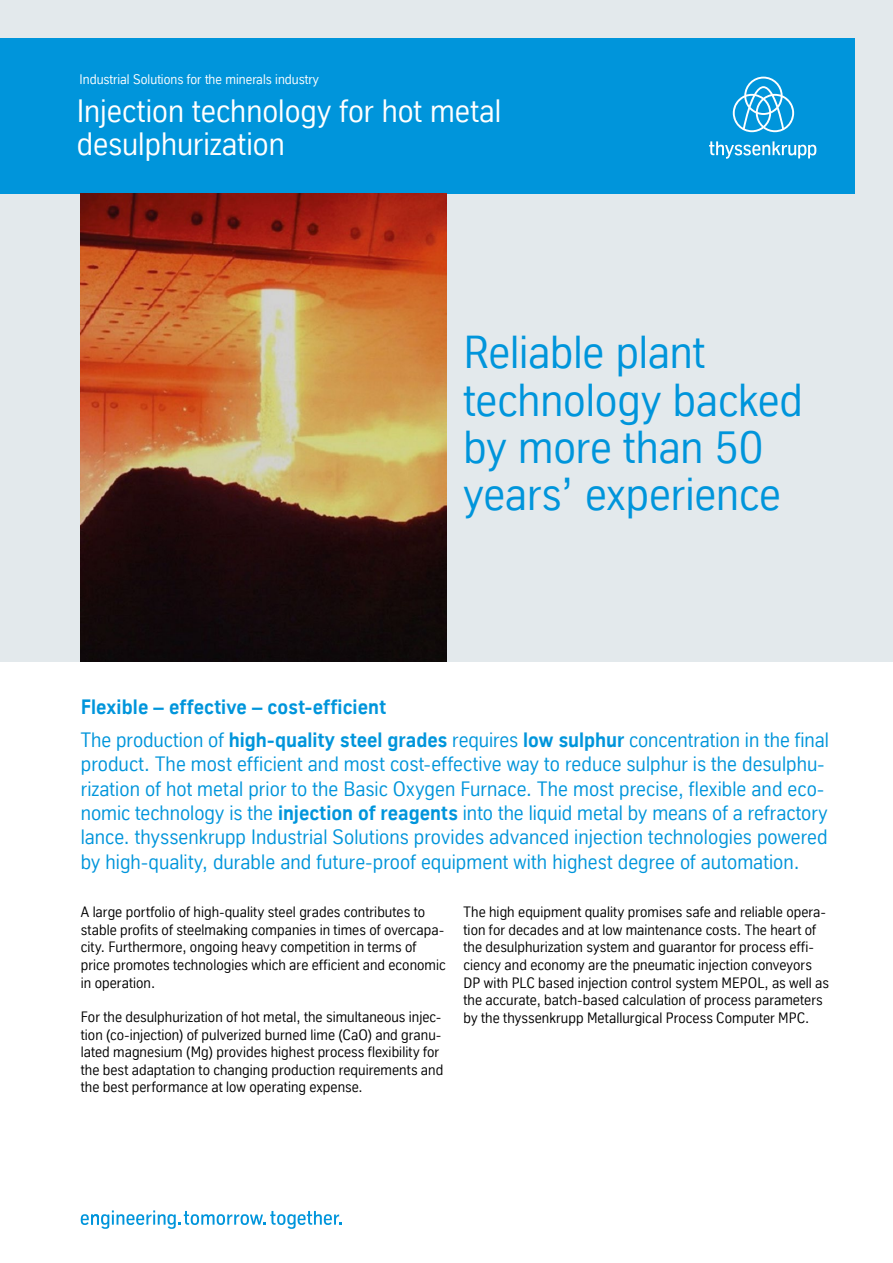
<style>
.page{position:relative;width:893px;height:1263px;background:#fff}
.page>*{position:absolute;margin:0;border:0;box-sizing:border-box;transform-origin:0 0}
.t1{font:45px/47.2px "TK Type";color:#0095db}
.t2{font:31.5px/33px "TK Type";color:#fff}
.t3{font:20.25px/24.3px "TK Type";letter-spacing:.005em;color:#0095db}
.t4{font:700 20.25px/32.8px "TK Type";letter-spacing:.01em;color:#0095db}
.t5{font:14.7px/17.5px "TK Type";letter-spacing:.005em;color:#000}
.t6{font:13.5px "TK Type";color:#fff}
.s1{font-weight:400}
.s2{font-weight:700}
</style>
<div class="page">
<div style="left:0;top:0;width:893px;height:661px;background:#e3e9ec"></div>
<div style="left:0;top:38px;width:855px;height:155px;background:#0095db"></div>
<img style="left:81px;top:193px;width:365px;height:468px">
<svg style="left:733px;top:77px;width:61px;height:55px"></svg>
<svg style="left:709px;top:141px;width:107px;height:18px"></svg>
<svg style="left:81px;top:1210px;width:260px;height:19px"></svg>
<p class="t6" style="left:80px;top:72px;width:241px">Industrial Solutions for the minerals industry</p>
<h2 class="t2" style="left:77px;top:95px;width:426px">Injection technology for hot metal desulphurization</h2>
<h1 class="t1" style="left:463px;top:329px;width:341px">Reliable plant technology backed by more than 50 years’ experience</h1>
<h3 class="t4" style="left:81px;top:691px;width:750px">Flexible – effective – cost-efficient<br><span class="s1">The production of</span> high-quality steel grades <span class="s1">requires</span> low sulphur <span class="s1">concentration in the final</span></h3>
<p class="t3" style="left:81px;top:752px;width:748px">product. The most efficient and most cost-effective way to reduce sulphur is the desulphu&shy;rization of hot metal prior to the Basic Oxygen Furnace. The most precise, flexible and eco&shy;nomic technology is the <span class="s2">injection of reagents</span> into the liquid metal by means of a refractory lance. thyssenkrupp Industrial Solutions provides advanced injection technologies powered by high-quality, durable and future-proof equipment with highest degree of automation.</p>
<p class="t5" style="left:81px;top:903px;width:366px">A large portfolio of high-quality steel grades contributes to stable profits of steelmaking companies in times of overcapa&shy;city. Furthermore, ongoing heavy competition in terms of price promotes technologies which are efficient and economic in operation.</p>
<p class="t5" style="left:81px;top:1008px;width:364px">For the desulphurization of hot metal, the simultaneous injec&shy;tion (co-injection) of pulverized burned lime (CaO) and granu&shy;lated magnesium (Mg) provides highest process flexibility for the best adaptation to changing production requirements and the best performance at low operating expense.</p>
<p class="t5" style="left:463px;top:903px;width:367px">The high equipment quality promises safe and reliable opera&shy;tion for decades and at low maintenance costs. The heart of the desulphurization system and guarantor for process effi&shy;ciency and economy are the pneumatic injection conveyors DP with PLC based injection control system MEPOL, as well as the accurate, batch-based calculation of process parameters by the thyssenkrupp Metallurgical Process Computer MPC.</p>
</div>
